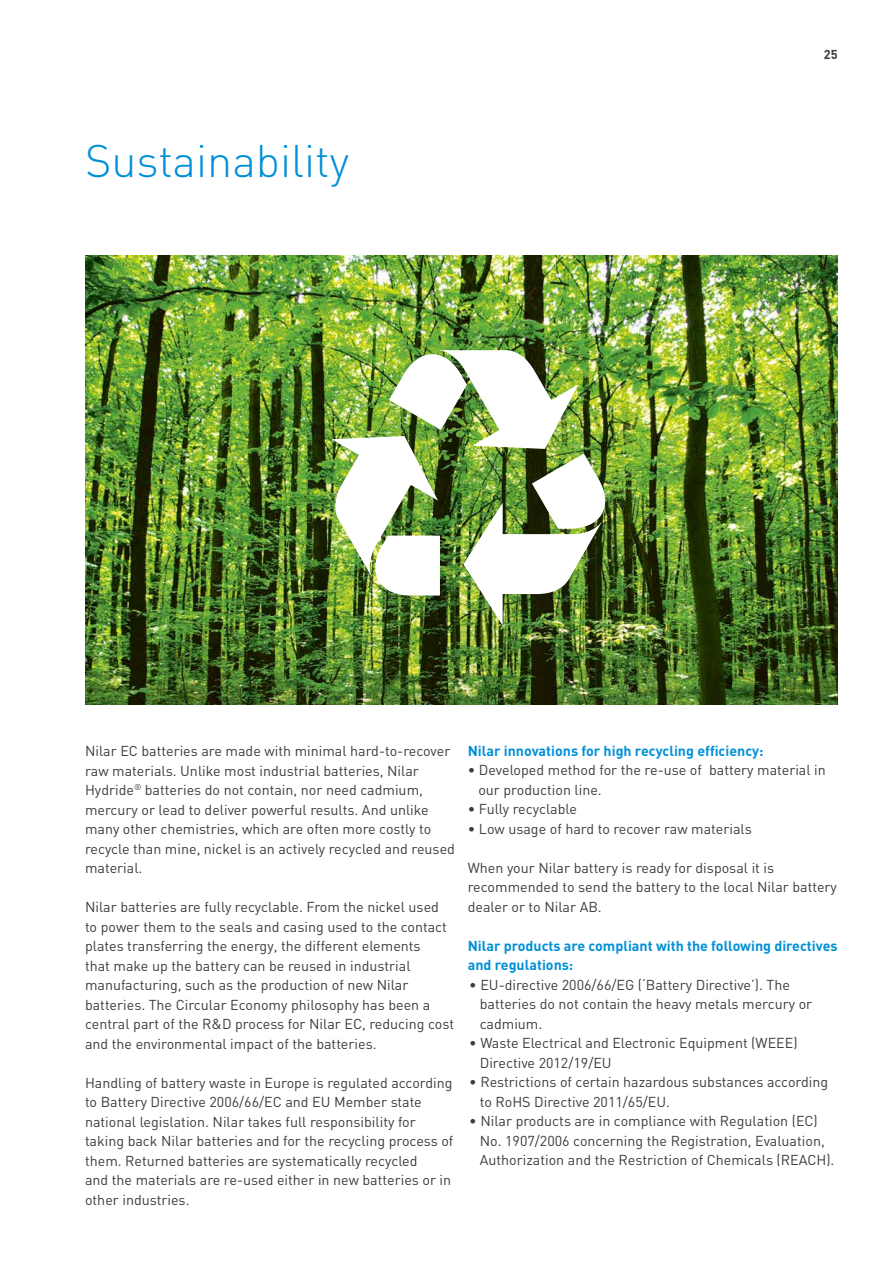
<style>
.page{position:relative;width:893px;height:1263px;background:#fff}
.page>*{position:absolute;margin:0;border:0;box-sizing:border-box;transform-origin:0 0}
.t1{font:300 45px "DIN";color:#0090d7}
.t2{font:14.25px/19.5px "DIN";color:#3c3c3b}
.t3{font:700 14.25px/19.5px "DIN";color:#0090d7}
.t4{font:700 12.75px "DIN";color:#3c3c3b}
</style>
<div class="page">
<img style="left:85px;top:255px;width:753px;height:450px">
<img style="left:332px;top:350px;width:273px;height:275px">
<h1 class="t1" style="left:85px;top:133px;width:266px">Sustainability</h1>
<p class="t4" style="left:824px;top:46px;width:15px">25</p>
<p class="t2" style="left:85px;top:741px;width:371px">Nilar EC batteries are made with minimal hard-to-recover raw materials. Unlike most industrial batteries, Nilar Hydride<sup>®</sup> batteries do not contain, nor need cadmium, mercury or lead to deliver powerful results. And unlike many other chemistries, which are often more costly to recycle than mine, nickel is an actively recycled and reused material.</p>
<p class="t2" style="left:85px;top:897px;width:371px">Nilar batteries are fully recyclable. From the nickel used to power them to the seals and casing used to the contact plates transferring the energy, the different elements<br>that make up the battery can be reused in industrial manufacturing, such as the production of new Nilar batteries. The Circular Economy philosophy has been a central part of the R&amp;D process for Nilar EC, reducing cost and the environmental impact of the batteries.</p>
<p class="t2" style="left:85px;top:1072px;width:370px">Handling of battery waste in Europe is regulated according to Battery Directive 2006/66/EC and EU Member state national legislation. Nilar takes full responsibility for taking back Nilar batteries and for the recycling process of them. Returned batteries are systematically recycled<br>and the materials are re-used either in new batteries or in other industries.</p>
<p class="t3" style="left:468px;top:740px;width:297px">Nilar innovations for high recycling efficiency:</p>
<p class="t2" style="left:478px;top:760px;width:349px;text-indent:-11px">• Developed method for the re-use of battery material in our production line.</p>
<p class="t2" style="left:468px;top:799px;width:111px">• Fully recyclable</p>
<p class="t2" style="left:468px;top:819px;width:286px">• Low usage of hard to recover raw materials</p>
<p class="t2" style="left:468px;top:858px;width:371px">When your Nilar battery is ready for disposal it is recommended to send the battery to the local Nilar battery dealer or to Nilar AB.</p>
<p class="t3" style="left:468px;top:935px;width:371px">Nilar products are compliant with the following directives and regulations:</p>
<p class="t2" style="left:480px;top:975px;width:334px;text-indent:-11px">• EU-directive 2006/66/EG (‘Battery Directive’). The batteries do not contain the heavy metals mercury or cadmium.</p>
<p class="t2" style="left:480px;top:1033px;width:319px;text-indent:-11px">• Waste Electrical and Electronic Equipment (WEEE)<br>Directive 2012/19/EU</p>
<p class="t2" style="left:480px;top:1072px;width:350px;text-indent:-11px">• Restrictions of certain hazardous substances according to RoHS Directive 2011/65/EU.</p>
<p class="t2" style="left:480px;top:1111px;width:356px;text-indent:-11px">• Nilar products are in compliance with Regulation (EC)<br>No. 1907/2006 concerning the Registration, Evaluation,<br>Authorization and the Restriction of Chemicals (REACH).</p>
</div>
